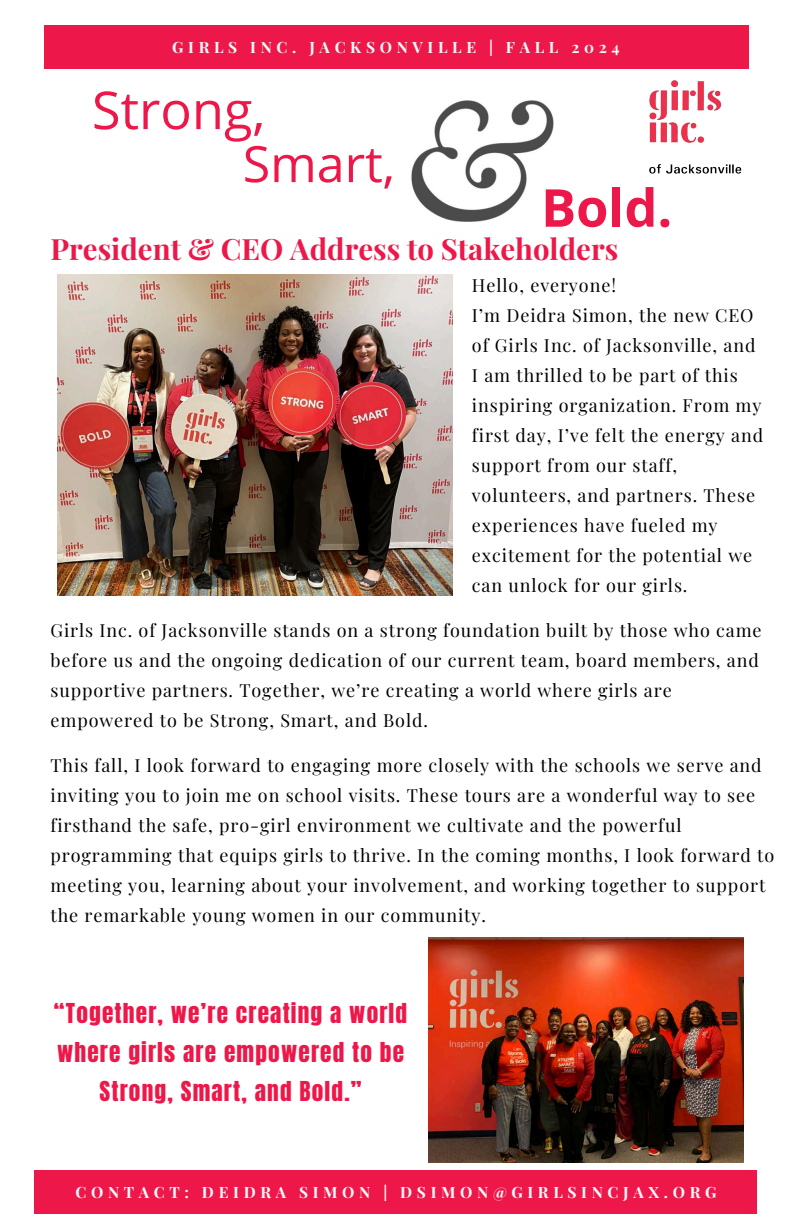
<style>
.page{position:relative;width:792px;height:1224px;background:#fff}
.page>*{position:absolute;margin:0;border:0;box-sizing:border-box;transform-origin:0 0}
.t1{font:52.3px "Open Sans";color:#ed1849}
.t2{font:700 52.3px "Open Sans";color:#ed1849}
.t3{font:50.1px "Open Sans";color:#ed1849}
.t4{font:700 29.3px "Playfair Display";color:#ed1849}
.t5{font:23.3px/39.3px "Anton";letter-spacing:.05em;color:#ed1849;text-align:center}
.t6{font:18px/30px "Playfair Display";letter-spacing:.05em;color:#000}
.t7{font:700 15.5px "Playfair Display";letter-spacing:.3em;color:#fafafa}
</style>
<div class="page">
<div style="left:44px;top:26px;width:704px;height:43px;background:#ed1849"></div>
<img style="left:411px;top:100px;width:143px;height:122px">
<img style="left:649px;top:80px;width:93px;height:94px">
<img style="left:57px;top:275px;width:396px;height:321px">
<img style="left:428px;top:938px;width:315px;height:224px">
<div style="left:35px;top:1171px;width:722px;height:43px;background:#ed1849"></div>
<p class="t7" style="left:172px;top:36px;width:449px">GIRLS INC. JACKSONVILLE | FALL 2024</p>
<h5 class="t1" style="left:92px;top:73px;width:175px">Strong,</h5>
<h5 class="t3" style="left:243px;top:129px;width:154px">Smart,</h5>
<h5 class="t2" style="left:541px;top:171px;width:133px">Bold.</h5>
<p class="t4" style="left:50px;top:228px;width:569px">President &amp; CEO Address to Stakeholders</p>
<p class="t6" style="left:472px;top:270px;width:293px">Hello, everyone!<br>I’m Deidra Simon, the new CEO of Girls Inc. of Jacksonville, and<br>I am thrilled to be part of this inspiring organization. From my first day, I’ve felt the energy and support from our staff, volunteers, and partners. These experiences have fueled my excitement for the potential we can unlock for our girls.</p>
<h3 class="t6" style="left:50px;top:614px;width:713px">Girls Inc. of Jacksonville stands on a strong foundation built by those who came before us and the ongoing dedication of our current team, board members, and supportive partners. Together, we’re creating a world where girls are empowered to be Strong, Smart, and Bold.</h3>
<h4 class="t6" style="left:50px;top:750px;width:725px">This fall, I look forward to engaging more closely with the schools we serve and inviting you to join me on school visits. These tours are a wonderful way to see firsthand the safe, pro-girl environment we cultivate and the powerful programming that equips girls to thrive. In the coming months, I look forward to meeting you, learning about your involvement, and working together to support the remarkable young women in our community.</h4>
<p class="t5" style="left:54px;top:993px;width:355px">“Together, we’re creating a world where girls are empowered to be<br>Strong, Smart, and Bold.”</p>
<p class="t7" style="left:75px;top:1181px;width:643px">CONTACT: DEIDRA SIMON | DSIMON@GIRLSINCJAX.ORG</p>
</div>
